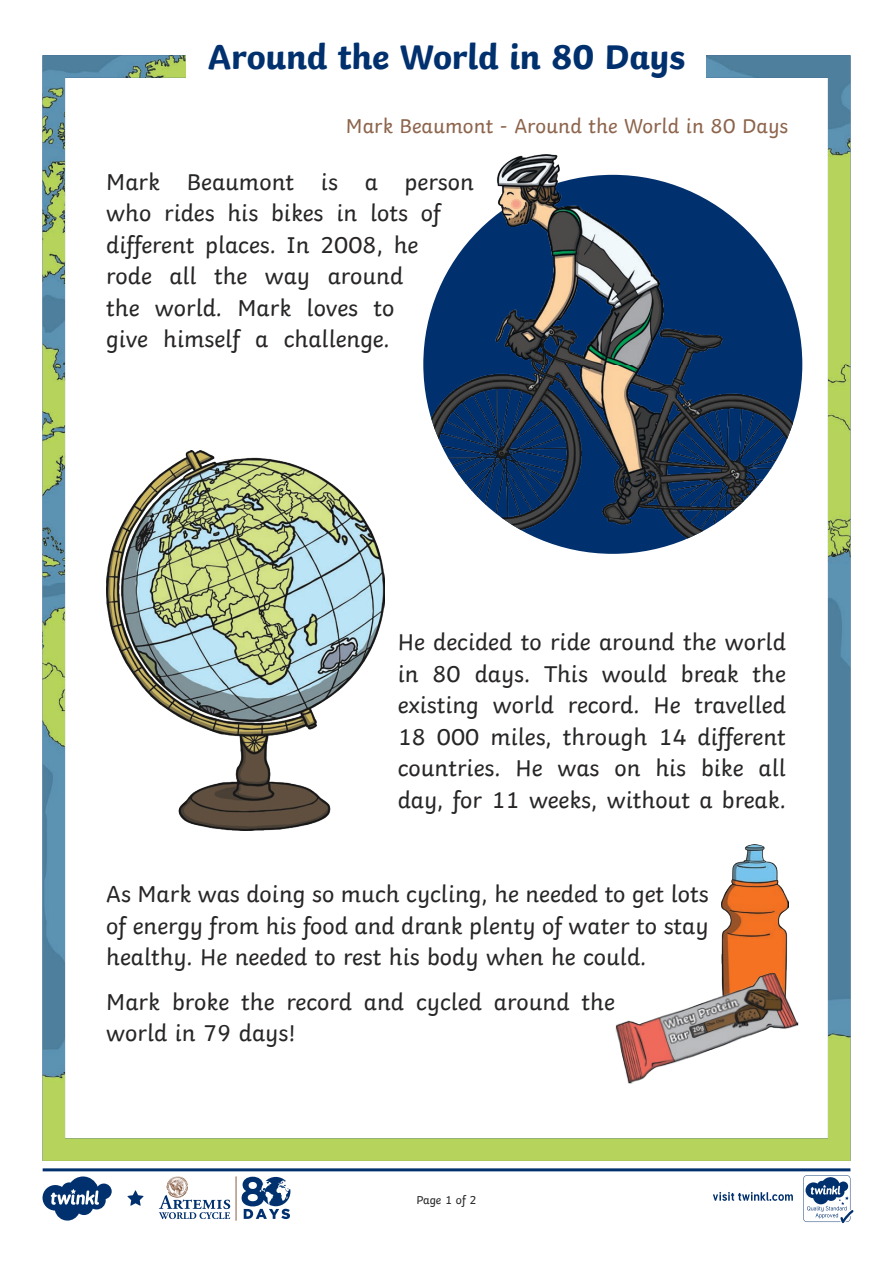
<style>
.page{position:relative;width:893px;height:1263px;background:#fff}
.page>*{position:absolute;margin:0;border:0;box-sizing:border-box;transform-origin:0 0}
.Heading_1{font:700 36px "Twinkl";letter-spacing:-.01em;color:#00306d}
.KS1_Body_Copy{font:24px/31.5px "Twinkl";color:#282526}
.Aim{font:21px "Twinkl";color:#8d644c}
.t1{font:12px "Twinkl";letter-spacing:-.005em;color:#282526}
</style>
<div class="page">
<img style="left:43px;top:55px;width:807px;height:1106px">
<div style="left:187px;top:24px;width:519px;height:66px;background:#fff"></div>
<img style="left:423px;top:364px;width:379px;height:187px">
<img style="left:423px;top:155px;width:387px;height:209px">
<img style="left:106px;top:450px;width:279px;height:380px">
<img style="left:721px;top:844px;width:67px;height:126px">
<img style="left:615px;top:970px;width:184px;height:116px">
<svg style="left:43px;top:1168px;width:810px;height:55px"></svg>
<p class="Heading_1" style="left:208px;top:27px;width:479px">Around the World in 80 Days</p>
<p class="Aim" style="left:346px;top:110px;width:444px">Mark Beaumont - Around the World in 80 Days</p>
<p class="KS1_Body_Copy" style="left:106px;top:164px;width:369px">Mark Beaumont is a person who rides his bikes in lots of different places. In 2008, he<br>rode all the way around<br>the world. Mark loves to<br>give himself a challenge.</p>
<p class="KS1_Body_Copy" style="left:398px;top:624px;width:390px;text-align:justify">He decided to ride around the world in 80 days. This would break the existing world record. He travelled 18 000 miles, through 14 different countries. He was on his bike all day, for 11 weeks, without a break.</p>
<p class="KS1_Body_Copy" style="left:106px;top:876px;width:604px;text-align:justify">As Mark was doing so much cycling, he needed to get lots of energy from his food and drank plenty of water to stay healthy. He needed to rest his body when he could.</p>
<p class="KS1_Body_Copy" style="left:106px;top:983px;width:510px">Mark broke the record and cycled around the world in 79 days!</p>
<p class="t1" style="left:416px;top:1191px;width:62px">Page 1 of 2</p>
</div>
